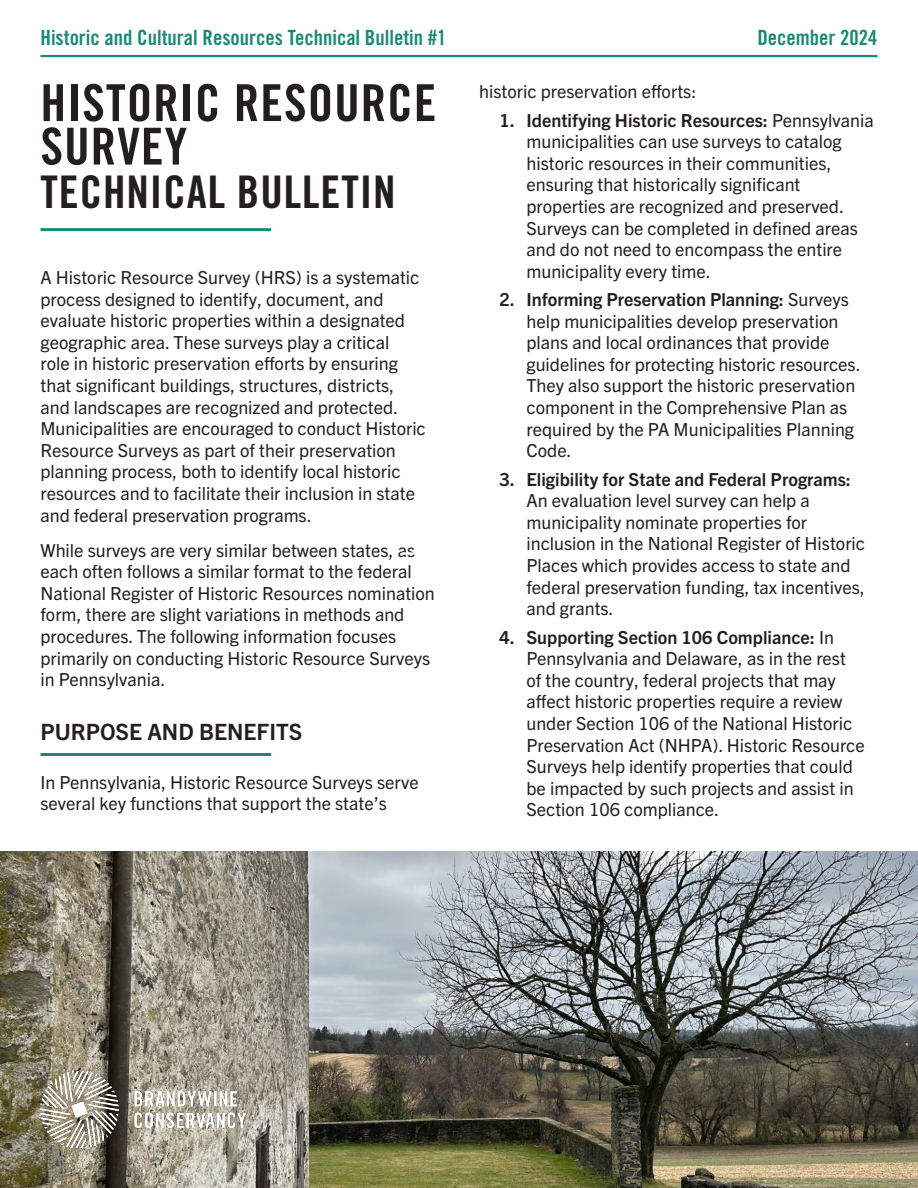
<style>
.page{position:relative;width:918px;height:1188px;background:#fff}
.page>*{position:absolute;margin:0;border:0;box-sizing:border-box;transform-origin:0 0}
.Title-Technical_Bulletin{font:51px/43.5px "Trade Gothic LT Std Bd Cn 20";letter-spacing:.02em;color:#231f20}
.Title-Technical_Bulletin-2{font:45px "Trade Gothic LT Std Bd Cn 20";letter-spacing:.02em;color:#231f20}
.Section_headings{font:700 22.5px "Trade Gothic Next LT Pro";color:#231f20}
.t1{font:21px "Trade Gothic LT Std Bd Cn 20";color:#198a79}
.t2{font:18px/21.6px "Trade Gothic Next LT Pro";color:#231f20}
.s1{font-weight:700}
</style>
<div class="page">
<img style="left:0;top:851px;width:918px;height:337px">
<hr style="left:40px;top:228px;width:231px;height:3px;background:#198a79">
<img style="left:40px;top:1072px;width:205px;height:76px">
<hr style="left:40px;top:55px;width:838px;height:2px;background:#198a79">
<hr style="left:40px;top:753px;width:231px;height:3px;background:#198a79">
<p class="t1" style="left:40px;top:25px;width:408px">Historic and Cultural Resources Technical Bulletin #1</p>
<p class="t1" style="left:757px;top:25px;width:122px">December 2024</p>
<p class="Title-Technical_Bulletin" style="left:40px;top:81px;width:397px">HISTORIC RESOURCE<br>SURVEY</p>
<p class="Title-Technical_Bulletin-2" style="left:40px;top:165px;width:357px">TECHNICAL BULLETIN</p>
<p class="t2" style="left:40px;top:265px;width:387px">A Historic Resource Survey (HRS) is a systematic process designed to identify, document, and evaluate historic properties within a designated geographic area. These surveys play a critical<br>role in historic preservation efforts by ensuring that significant buildings, structures, districts, and landscapes are recognized and protected.<br>Municipalities are encouraged to conduct Historic Resource Surveys as part of their preservation planning process, both to identify local historic resources and to facilitate their inclusion in state and federal preservation programs.</p>
<p class="t2" style="left:40px;top:538px;width:396px">While surveys are very similar between states, as each often follows a similar format to the federal National Register of Historic Resources nomination form, there are slight variations in methods and procedures. The following information focuses primarily on conducting Historic Resource Surveys in Pennsylvania.</p>
<p class="Section_headings" style="left:40px;top:716px;width:263px">PURPOSE AND BENEFITS</p>
<p class="t2" style="left:40px;top:770px;width:380px">In Pennsylvania, Historic Resource Surveys serve several key functions that support the state’s</p>
<p class="t2" style="left:479px;top:80px;width:219px">historic preservation efforts:</p>
<p class="t2" style="left:526px;top:108px;width:349px;text-indent:-27px"><span class="s1">1. Identifying Historic Resources:</span> Pennsylvania municipalities can use surveys to catalog historic resources in their communities, ensuring that historically significant properties are recognized and preserved.<br>Surveys can be completed in defined areas and do not need to encompass the entire municipality every time.</p>
<p class="t2" style="left:526px;top:288px;width:336px;text-indent:-27px"><span class="s1">2. Informing Preservation Planning:</span> Surveys help municipalities develop preservation plans and local ordinances that provide guidelines for protecting historic resources.<br>They also support the historic preservation component in the Comprehensive Plan as required by the PA Municipalities Planning Code.</p>
<p class="t2" style="left:526px;top:467px;width:340px;text-indent:-27px"><span class="s1">3. Eligibility for State and Federal Programs:<br></span>An evaluation level survey can help a municipality nominate properties for inclusion in the National Register of Historic Places which provides access to state and federal preservation funding, tax incentives, and grants.</p>
<p class="t2" style="left:526px;top:625px;width:340px;text-indent:-27px"><span class="s1">4. Supporting Section 106 Compliance:</span> In Pennsylvania and Delaware, as in the rest of the country, federal projects that may affect historic properties require a review under Section 106 of the National Historic Preservation Act (NHPA). Historic Resource Surveys help identify properties that could be impacted by such projects and assist in Section 106 compliance.</p>
</div>
